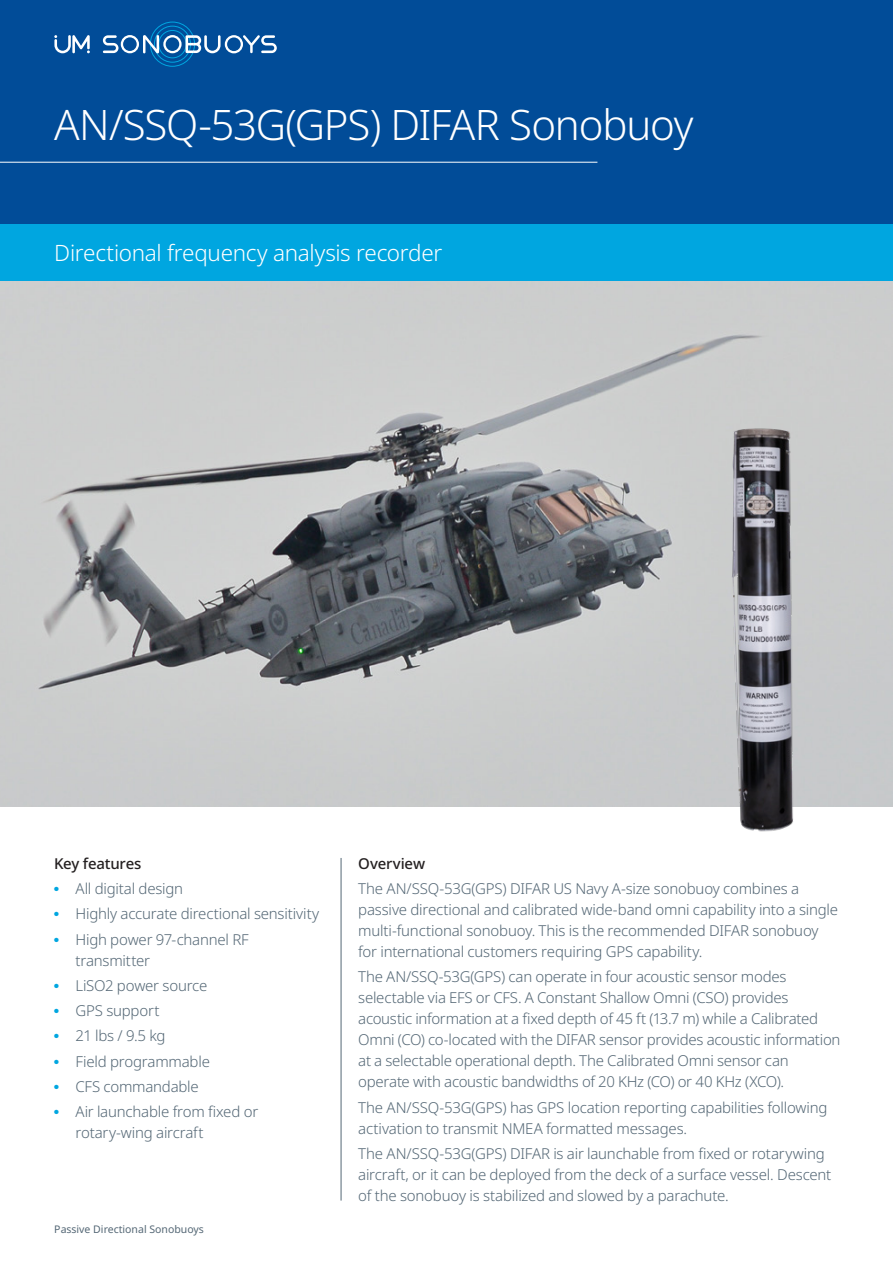
<style>
.page{position:relative;width:893px;height:1263px;background:#fff}
.page>*{position:absolute;margin:0;border:0;box-sizing:border-box;transform-origin:0 0}
.Header_1{font:300 42px "Noto Sans";letter-spacing:-.03em;color:#fff}
.t1{font:300 22.5px "Noto Sans";letter-spacing:-.015em;color:#fff}
.t2{font:300 15px/21px "Noto Sans";letter-spacing:-.015em;color:#546775}
.t3{font:500 15px "Noto Sans";letter-spacing:-.015em;color:#231f20}
.t4{font:10.5px "Noto Sans";color:#546775}
</style>
<div class="page">
<div style="left:0;top:0;width:893px;height:224px;background:#014c98"></div>
<div style="left:0;top:224px;width:893px;height:58px;background:#00a6e0"></div>
<div style="left:154px;top:26px;width:37px;height:36px;border:1px solid #00a6e0;border-radius:50%"></div>
<div style="left:150px;top:22px;width:45px;height:44px;border:1px solid #00a6e0;border-radius:50%"></div>
<div style="left:158px;top:30px;width:29px;height:28px;border:1px solid #00a6e0;border-radius:50%"></div>
<svg style="left:54px;top:35px;width:36px;height:18px"></svg>
<svg style="left:103px;top:35px;width:174px;height:18px"></svg>
<img style="left:0;top:282px;width:893px;height:524px">
<hr style="left:341px;top:858px;width:1px;height:342px;background:#546775">
<img style="left:715px;top:395px;width:97px;height:437px">
<hr style="left:0;top:162px;width:597px;height:1px;background:#fff">
<p class="Header_1" style="left:54px;top:95px;width:641px">AN/SSQ-53G(GPS) DIFAR Sonobuoy</p>
<p class="t1" style="left:54px;top:237px;width:389px">Directional frequency analysis recorder</p>
<p class="t3" style="left:54px;top:853px;width:89px">Key features</p>
<p class="t2" style="left:54px;top:878px;width:130px"><sup>●</sup> All digital design</p>
<p class="t2" style="left:54px;top:904px;width:267px"><sup>●</sup> Highly accurate directional sensitivity</p>
<p class="t2" style="left:75px;top:929px;width:175px;text-indent:-21px"><sup>●</sup> High power 97-channel RF transmitter</p>
<p class="t2" style="left:54px;top:975px;width:155px"><sup>●</sup> LiSO2 power source</p>
<p class="t2" style="left:54px;top:1000px;width:107px"><sup>●</sup> GPS support</p>
<p class="t2" style="left:54px;top:1026px;width:113px"><sup>●</sup> 21 lbs / 9.5 kg</p>
<p class="t2" style="left:54px;top:1051px;width:157px"><sup>●</sup> Field programmable</p>
<p class="t2" style="left:54px;top:1076px;width:146px"><sup>●</sup> CFS commandable</p>
<p class="t2" style="left:75px;top:1101px;width:184px;text-indent:-21px"><sup>●</sup> Air launchable from fixed or rotary-wing aircraft</p>
<p class="t4" style="left:54px;top:1222px;width:151px">Passive Directional Sonobuoys</p>
<p class="t3" style="left:358px;top:853px;width:68px">Overview</p>
<p class="t2" style="left:358px;top:878px;width:481px">The AN/SSQ-53G(GPS) DIFAR US Navy A-size sonobuoy combines a passive directional and calibrated wide-band omni capability into a single multi-functional sonobuoy. This is the recommended DIFAR sonobuoy for international customers requiring GPS capability.</p>
<p class="t2" style="left:358px;top:967px;width:484px">The AN/SSQ-53G(GPS) can operate in four acoustic sensor modes selectable via EFS or CFS. A Constant Shallow Omni (CSO) provides acoustic information at a fixed depth of 45 ft (13.7 m) while a Calibrated Omni (CO) co-located with the DIFAR sensor provides acoustic information at a selectable operational depth. The Calibrated Omni sensor can operate with acoustic bandwidths of 20 KHz (CO) or 40 KHz (XCO).</p>
<p class="t2" style="left:358px;top:1097px;width:471px">The AN/SSQ-53G(GPS) has GPS location reporting capabilities following activation to transmit NMEA formatted messages.</p>
<p class="t2" style="left:358px;top:1143px;width:474px">The AN/SSQ-53G(GPS) DIFAR is air launchable from fixed or rotarywing aircraft, or it can be deployed from the deck of a surface vessel. Descent of the sonobuoy is stabilized and slowed by a parachute.</p>
</div>
